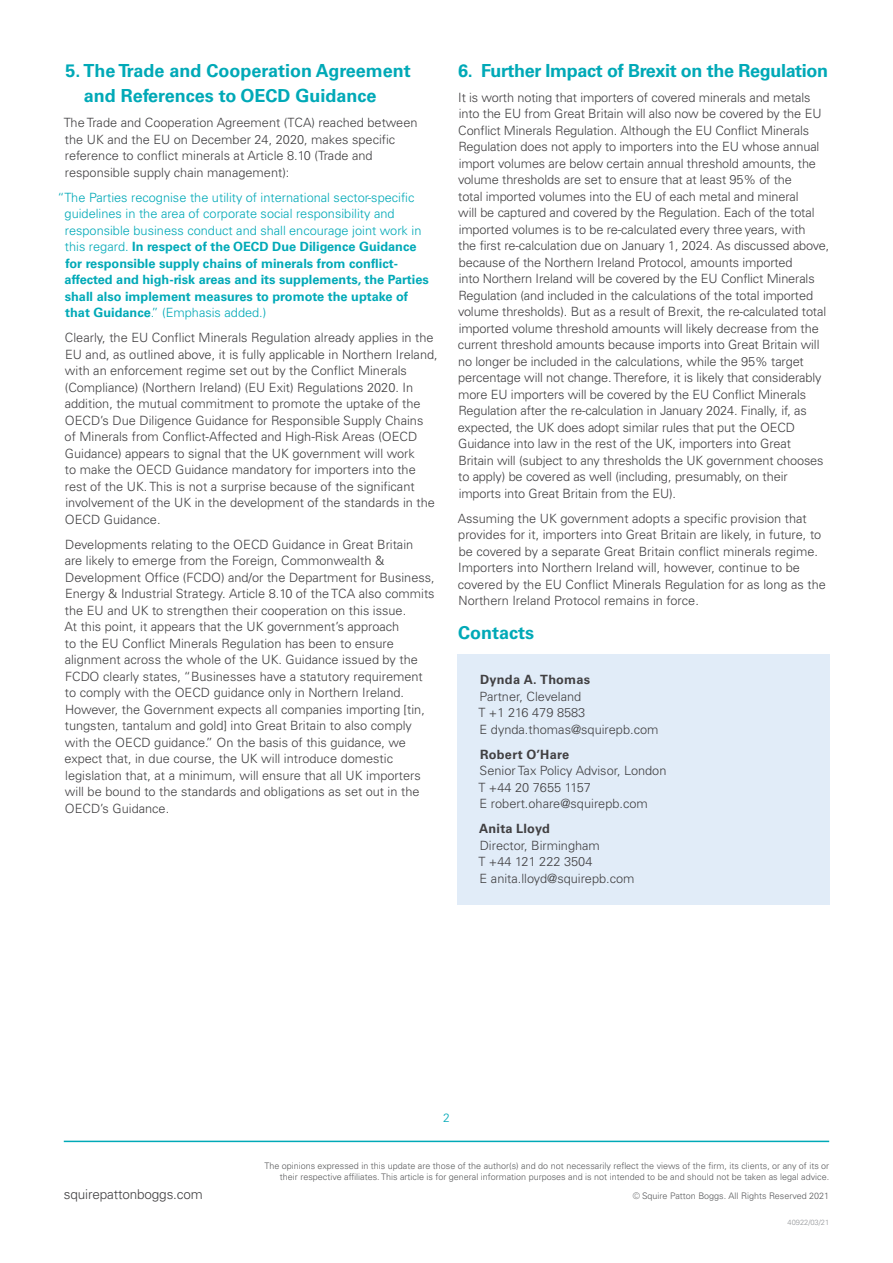
<style>
.page{position:relative;width:893px;height:1263px;background:#fff}
.page>*{position:absolute;margin:0;border:0;box-sizing:border-box;transform-origin:0 0}
.Body{font:700 18px/25.5px "Univers LTCYR 65";color:#00a9b7}
.Body-2{font:700 18px "Univers LTCYR 65";letter-spacing:-.02em;color:#00a9b7}
.t1{font:300 13.5px "Univers LTCYR 45";letter-spacing:-.01em;color:#414042}
.Body-3{font:300 12.75px/16.5px "Univers LTCYR 45";color:#414042}
.Body-4{font:700 12.75px/16.5px "Univers LTCYR 65";color:#00a9b7}
.Contact{font:300 12.75px "Univers LTCYR 45";color:#414042}
.Contact-2{font:700 12.75px "Univers LTCYR 65";letter-spacing:.02em;color:#414042}
.t2{font:300 12px "Univers LTCYR 45";color:#00a9b7}
.t3{font:300 9px/10.8px "Univers LTCYR 45";color:#58595b;text-align:right}
.t4{font:300 7.5px "Univers LTCYR 45";color:#939598}
.s1{font-family:"Univers LTCYR 45";font-weight:300}
</style>
<div class="page">
<hr style="left:64px;top:1140px;width:765px;height:2px;background:#00a9b7">
<div style="left:457px;top:654px;width:372px;height:250px;background:#e1ecf8"></div>
<p class="Body" style="left:84px;top:57px;width:328px;text-indent:-18px">5. The Trade and Cooperation Agreement and References to OECD Guidance</p>
<p class="Body-3" style="left:64px;top:114px;width:355px">The Trade and Cooperation Agreement (TCA) reached between the UK and the EU on December 24, 2020, makes specific reference to conflict minerals at Article 8.10 (Trade and responsible supply chain management):</p>
<p class="Body-4" style="left:65px;top:188px;width:366px;text-indent:-7px"><span class="s1">“The Parties recognise the utility of international sector-specific guidelines in the area of corporate social responsibility and responsible business conduct and shall encourage joint work in this regard.</span> In respect of the OECD Due Diligence Guidance for responsible supply chains of minerals from conflict&shy;affected and high-risk areas and its supplements, the Parties shall also implement measures to promote the uptake of that Guidance<span class="s1">.” (Emphasis added.)</span></p>
<p class="Body-3" style="left:65px;top:329px;width:375px">Clearly, the EU Conflict Minerals Regulation already applies in the EU and, as outlined above, it is fully applicable in Northern Ireland, with an enforcement regime set out by the Conflict Minerals (Compliance) (Northern Ireland) (EU Exit) Regulations 2020. In addition, the mutual commitment to promote the uptake of the OECD’s Due Diligence Guidance for Responsible Supply Chains<br>of Minerals from Conflict-Affected and High-Risk Areas (OECD Guidance) appears to signal that the UK government will work<br>to make the OECD Guidance mandatory for importers into the rest of the UK. This is not a surprise because of the significant involvement of the UK in the development of the standards in the OECD Guidance.</p>
<p class="Body-3" style="left:64px;top:536px;width:372px">Developments relating to the OECD Guidance in Great Britain<br>are likely to emerge from the Foreign, Commonwealth &amp; Development Office (FCDO) and/or the Department for Business, Energy &amp; Industrial Strategy. Article 8.10 of the TCA also commits the EU and UK to strengthen their cooperation on this issue.<br>At this point, it appears that the UK government’s approach<br>to the EU Conflict Minerals Regulation has been to ensure alignment across the whole of the UK. Guidance issued by the FCDO clearly states, “Businesses have a statutory requirement to comply with the OECD guidance only in Northern Ireland.<br>However, the Government expects all companies importing [tin, tungsten, tantalum and gold] into Great Britain to also comply with the OECD guidance.” On the basis of this guidance, we expect that, in due course, the UK will introduce domestic legislation that, at a minimum, will ensure that all UK importers will be bound to the standards and obligations as set out in the OECD’s Guidance.</p>
<p class="Body-2" style="left:458px;top:58px;width:372px">6. Further Impact of Brexit on the Regulation</p>
<p class="Body-3" style="left:458px;top:89px;width:373px">It is worth noting that importers of covered minerals and metals into the EU from Great Britain will also now be covered by the EU Conflict Minerals Regulation. Although the EU Conflict Minerals Regulation does not apply to importers into the EU whose annual import volumes are below certain annual threshold amounts, the volume thresholds are set to ensure that at least 95% of the<br>total imported volumes into the EU of each metal and mineral<br>will be captured and covered by the Regulation. Each of the total imported volumes is to be re-calculated every three years, with<br>the first re-calculation due on January 1, 2024. As discussed above, because of the Northern Ireland Protocol, amounts imported<br>into Northern Ireland will be covered by the EU Conflict Minerals Regulation (and included in the calculations of the total imported volume thresholds). But as a result of Brexit, the re-calculated total imported volume threshold amounts will likely decrease from the current threshold amounts because imports into Great Britain will no longer be included in the calculations, while the 95% target percentage will not change. Therefore, it is likely that considerably more EU importers will be covered by the EU Conflict Minerals Regulation after the re-calculation in January 2024. Finally, if, as expected, the UK does adopt similar rules that put the OECD Guidance into law in the rest of the UK, importers into Great<br>Britain will (subject to any thresholds the UK government chooses to apply) be covered as well (including, presumably, on their imports into Great Britain from the EU).</p>
<p class="Body-3" style="left:458px;top:510px;width:370px">Assuming the UK government adopts a specific provision that provides for it, importers into Great Britain are likely, in future, to be covered by a separate Great Britain conflict minerals regime.<br>Importers into Northern Ireland will, however, continue to be covered by the EU Conflict Minerals Regulation for as long as the Northern Ireland Protocol remains in force.</p>
<p class="Body" style="left:458px;top:619px;width:78px">Contacts</p>
<p class="Contact-2" style="left:480px;top:671px;width:112px">Dynda A. Thomas</p>
<p class="Contact" style="left:480px;top:688px;width:103px">Partner, Cleveland</p>
<p class="Contact" style="left:478px;top:704px;width:109px">T +1 216 479 8583</p>
<p class="Body-3" style="left:480px;top:721px;width:180px">E dynda.thomas@squirepb.com</p>
<p class="Contact-2" style="left:480px;top:745px;width:91px">Robert O’Hare</p>
<p class="Contact" style="left:480px;top:762px;width:188px">Senior Tax Policy Advisor, London</p>
<p class="Contact" style="left:478px;top:779px;width:114px">T +44 20 7655 1157</p>
<p class="Body-3" style="left:480px;top:795px;width:170px">E robert.ohare@squirepb.com</p>
<p class="Contact-2" style="left:479px;top:820px;width:72px">Anita Lloyd</p>
<p class="Contact" style="left:480px;top:837px;width:122px">Director, Birmingham</p>
<p class="Contact" style="left:478px;top:853px;width:116px">T +44 121 222 3504</p>
<p class="Contact" style="left:480px;top:870px;width:156px">E anita.lloyd@squirepb.com</p>
<p class="t2" style="left:443px;top:1110px;width:8px">2</p>
<p class="t1" style="left:64px;top:1185px;width:141px">squirepattonboggs.com</p>
<p class="t3" style="left:265px;top:1160px;width:566px">The opinions expressed in this update are those of the author(s) and do not necessarily reflect the views of the firm, its clients, or any of its or their respective affiliates. This article is for general information purposes and is not intended to be and should not be taken as legal advice.</p>
<p class="t3" style="left:633px;top:1190px;width:198px">© Squire Patton Boggs. All Rights Reserved 2021</p>
<p class="t4" style="left:787px;top:1217px;width:43px">40922/03/21</p>
</div>
